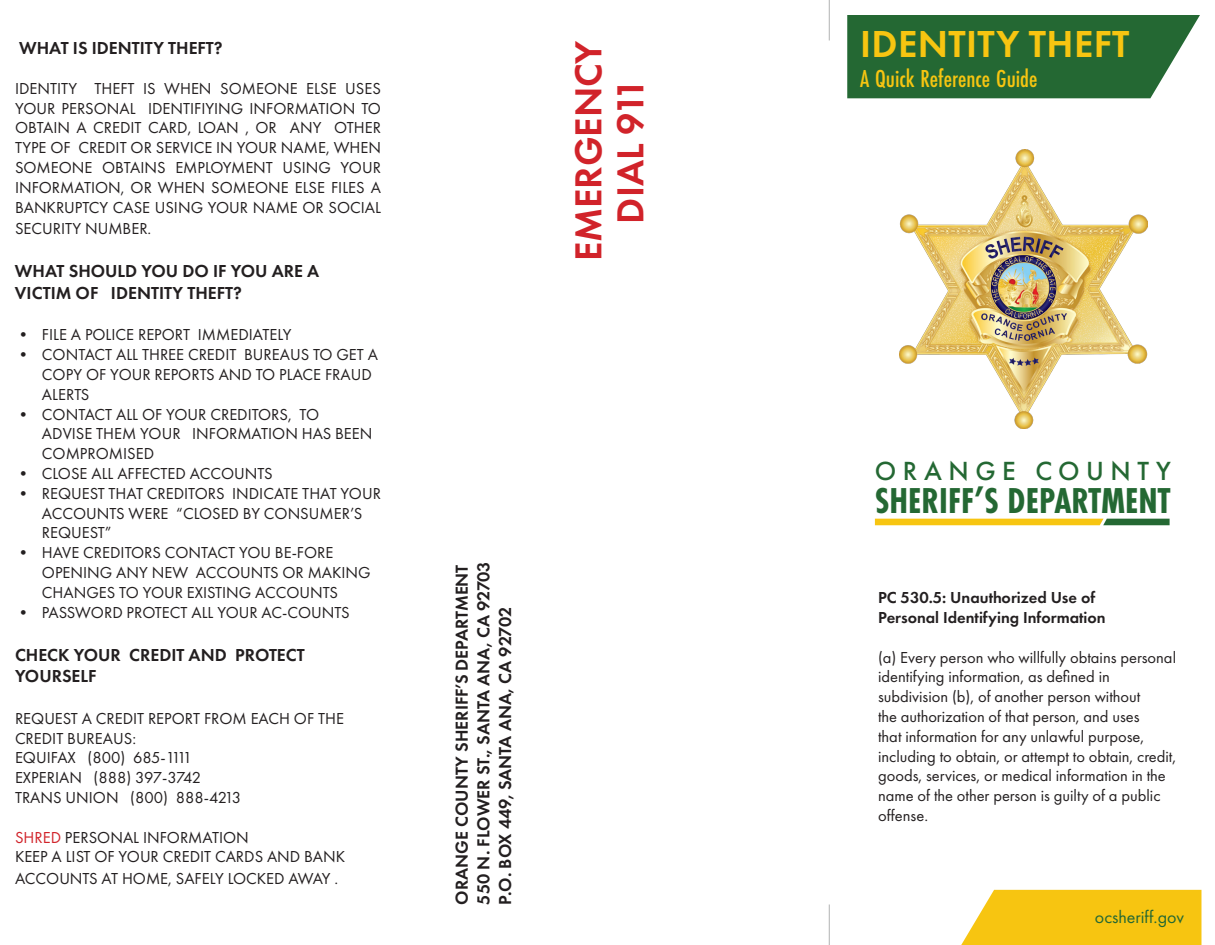
<style>
.page{position:relative;width:1215px;height:945px;background:#fff}
.page>*{position:absolute;margin:0;border:0;box-sizing:border-box;transform-origin:0 0}
.t1{font:600 39px/42px "Futura PT";color:#d1232a;text-align:center}
.t2{font:600 39px "Futura PT";letter-spacing:.01em;color:#f7c511}
.t3{font:700 37.35px "Futura PT Cond";color:#246833}
.t4{font:500 27.3px "Futura PT";letter-spacing:.24em;color:#246833}
.t5{font:500 25.5px "Futura PT Cond";color:#f7c511}
.t6{font:600 18px/21.6px "Futura PT";color:#231f20}
.t7{font:18px "Futura PT";color:#246833}
.t8{font:16.5px/19.8px "Futura PT";color:#231f20}
.t9{font:600 16.5px/19.8px "Futura PT";color:#231f20}
.s1{color:#d1232a}
</style>
<div class="page">
<svg style="left:875px;top:519px;width:295px;height:6px;background:#c8b11b"></svg>
<img style="left:900px;top:150px;width:247px;height:278px">
<svg style="left:847px;top:15px;width:353px;height:83px;background:#337241"></svg>
<svg style="left:961px;top:890px;width:240px;height:55px;background:#f7c922"></svg>
<hr style="left:829px;top:0;width:1px;height:40px;background:#b1b3b3">
<hr style="left:829px;top:904px;width:1px;height:41px;background:#b1b3b3">
<p class="t6" style="left:19px;top:37px;width:205px">WHAT IS IDENTITY THEFT?</p>
<p class="t8" style="left:15px;top:78px;width:368px;text-align:justify">IDENTITY THEFT IS WHEN SOMEONE ELSE USES YOUR PERSONAL IDENTIFIYING INFORMATION TO OBTAIN A CREDIT CARD, LOAN , OR ANY OTHER TYPE OF CREDIT OR SERVICE IN YOUR NAME, WHEN SOMEONE OBTAINS EMPLOYMENT USING YOUR INFORMATION, OR WHEN SOMEONE ELSE FILES A BANKRUPTCY CASE USING YOUR NAME OR SOCIAL</p>
<p class="t8" style="left:15px;top:219px;width:138px">SECURITY NUMBER.</p>
<p class="t6" style="left:15px;top:260px;width:306px">WHAT SHOULD YOU DO IF YOU ARE A<br>VICTIM OF IDENTITY THEFT?</p>
<p class="t8" style="left:15px;top:325px;width:278px">• FILE A POLICE REPORT IMMEDIATELY</p>
<p class="t8" style="left:42px;top:345px;width:338px;text-indent:-27px">• CONTACT ALL THREE CREDIT BUREAUS TO GET A<br>COPY OF YOUR REPORTS AND TO PLACE FRAUD<br>ALERTS</p>
<p class="t8" style="left:42px;top:404px;width:332px;text-indent:-27px">• CONTACT ALL OF YOUR CREDITORS, TO<br>ADVISE THEM YOUR INFORMATION HAS BEEN<br>COMPROMISED</p>
<p class="t8" style="left:15px;top:464px;width:259px">• CLOSE ALL AFFECTED ACCOUNTS</p>
<p class="t8" style="left:42px;top:483px;width:341px;text-indent:-27px">• REQUEST THAT CREDITORS INDICATE THAT YOUR<br>ACCOUNTS WERE “CLOSED BY CONSUMER’S<br>REQUEST”</p>
<p class="t8" style="left:42px;top:543px;width:330px;text-indent:-27px">• HAVE CREDITORS CONTACT YOU BE-FORE<br>OPENING ANY NEW ACCOUNTS OR MAKING<br>CHANGES TO YOUR EXISTING ACCOUNTS</p>
<p class="t8" style="left:15px;top:602px;width:336px">• PASSWORD PROTECT ALL YOUR AC-COUNTS</p>
<p class="t6" style="left:15px;top:644px;width:291px">CHECK YOUR CREDIT AND PROTECT<br>YOURSELF</p>
<p class="t8" style="left:15px;top:708px;width:330px">REQUEST A CREDIT REPORT FROM EACH OF THE<br>CREDIT BUREAUS:<br>EQUIFAX (800) 685-1111<br>EXPERIAN (888) 397-3742<br>TRANS UNION (800) 888-4213</p>
<p class="t8" style="left:15px;top:827px;width:332px"><span class="s1">SHRED</span> PERSONAL INFORMATION<br>KEEP A LIST OF YOUR CREDIT CARDS AND BANK</p>
<p class="t8" style="left:15px;top:869px;width:325px">ACCOUNTS AT HOME, SAFELY LOCKED AWAY .</p>
<h1 class="t1" style="left:567px;top:261px;width:222px;rotate:-90deg">EMERGENCY<br>DIAL 911</h1>
<p class="t6" style="left:451px;top:904px;width:344px;rotate:-90deg">ORANGE COUNTY SHERIFF’S DEPARTMENT<br>550 N. FLOWER ST., SANTA ANA, CA 92703<br>P.O. BOX 449, SANTA ANA, CA 92702</p>
<h1 class="t2" style="left:860px;top:19px;width:271px">IDENTITY THEFT</h1>
<h3 class="t5" style="left:860px;top:64px;width:179px">A Quick Reference Guide</h3>
<h3 class="t4" style="left:875px;top:454px;width:298px">ORANGE COUNTY</h3>
<h2 class="t3" style="left:875px;top:479px;width:297px">SHERIFF’S DEPARTMENT</h2>
<p class="t9" style="left:878px;top:588px;width:229px">PC 530.5: Unauthorized Use of<br>Personal Identifying Information</p>
<p class="t8" style="left:878px;top:647px;width:300px">(a) Every person who willfully obtains personal identifying information, as defined in subdivision (b), of another person without<br>the authorization of that person, and uses<br>that information for any unlawful purpose, including to obtain, or attempt to obtain, credit, goods, services, or medical information in the name of the other person is guilty of a public offense.</p>
<p class="t7" style="left:1095px;top:906px;width:91px">ocsheriff.gov</p>
</div>
